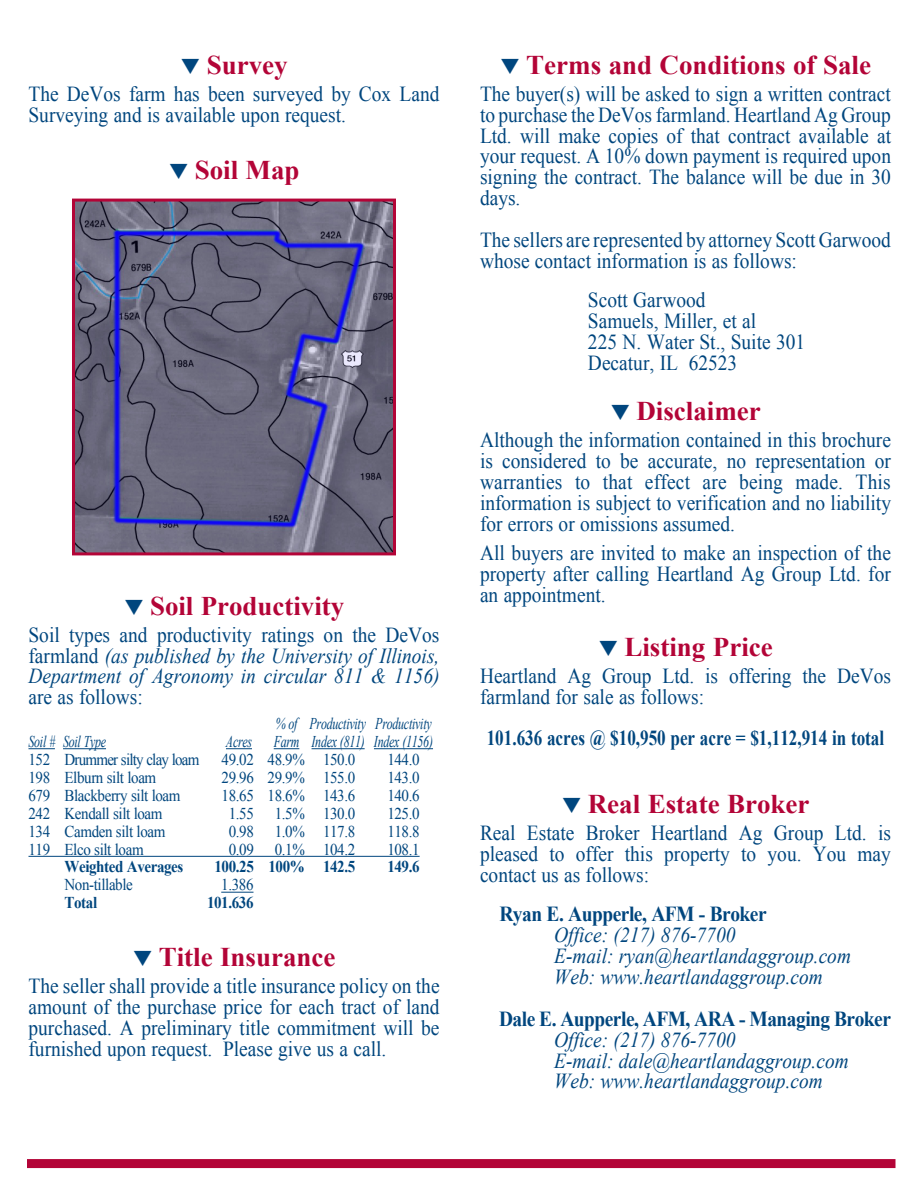
<style>
.page{position:relative;width:918px;height:1188px;background:#fff}
.page>*{position:absolute;margin:0;border:0;box-sizing:border-box;transform-origin:0 0}
.t1{font:700 27px "Times New Roman";color:#b30437}
.t2{font:700 26.85px "Times New Roman";color:#b30437}
.t3{font:21.3px/20.9px "Times New Roman";color:#00467e;text-align:justify;scale:.91 1}
.t4{font:italic 21.3px/20.9px "Times New Roman";color:#00467e;text-align:justify;scale:.91 1}
.t5{font:700 21.3px "Times New Roman";letter-spacing:-.025em;color:#00467e;scale:.91 1}
.t6{font:700 21.3px "Times New Roman";color:#00467e;scale:.8 1}
.t7{font:16.5px "Times New Roman";letter-spacing:-.025em;color:#00467e;scale:.91 1}
.t8{font:italic 16.5px "Times New Roman";letter-spacing:-.02em;color:#00467e;scale:.73 1}
.t9{font:700 16.5px "Times New Roman";letter-spacing:-.025em;color:#00467e;scale:.91 1}
.t10{font:16.5px "Times New Roman";letter-spacing:-.05em;color:#00467e;scale:.91 1}
.s1{color:#00467e}
.s2{font-style:normal}
</style>
<div class="page">
<div style="left:27px;top:1159px;width:869px;height:9px;background:#b30437"></div>
<svg style="left:28px;top:748px;width:27px;height:1px"></svg>
<hr style="left:63px;top:748px;width:43px;height:1px;background:#00467e">
<svg style="left:226px;top:748px;width:26px;height:1px"></svg>
<svg style="left:274px;top:748px;width:25px;height:1px"></svg>
<hr style="left:312px;top:748px;width:53px;height:1px;background:#00467e">
<hr style="left:374px;top:748px;width:59px;height:1px;background:#00467e">
<hr style="left:28px;top:856px;width:392px;height:1px;background:#00467e">
<hr style="left:221px;top:892px;width:33px;height:1px;background:#00467e">
<svg style="left:72px;top:198px;width:324px;height:358px;background:#696380"></svg>
<p class="t1" style="left:180px;top:46px;width:109px"><span class="s1">❑</span> Survey</p>
<p class="t3" style="left:28px;top:83px;width:453px">The DeVos farm has been surveyed by Cox Land<br>Surveying and is available upon request.</p>
<p class="t1" style="left:168px;top:152px;width:133px"><span class="s1">❑</span> Soil Map</p>
<p class="t2" style="left:124px;top:587px;width:222px"><span class="s1">❑</span> Soil Productivity</p>
<p class="t4" style="left:28px;top:624px;width:453px"><span class="s2">Soil types and productivity ratings on the DeVos farmland</span> (as published by the University of Illinois, Department of Agronomy in circular 811 &amp; 1156) <span class="s2">are as follows:</span></p>
<p class="t8" style="left:276px;top:712px;width:215px">% of Productivity Productivity</p>
<p class="t8" style="left:28px;top:730px;width:108px">Soil # Soil Type</p>
<p class="t8" style="left:226px;top:730px;width:37px">Acres</p>
<p class="t8" style="left:274px;top:730px;width:220px">Farm Index (811) Index (1156)</p>
<p class="t10" style="left:28px;top:748px;width:189px">152 Drummer silty clay loam</p>
<p class="t7" style="left:222px;top:748px;width:148px">49.02 48.9% 150.0</p>
<p class="t7" style="left:387px;top:748px;width:37px">144.0</p>
<p class="t7" style="left:28px;top:766px;width:142px">198 Elburn silt loam</p>
<p class="t7" style="left:222px;top:766px;width:148px">29.96 29.9% 155.0</p>
<p class="t7" style="left:387px;top:766px;width:37px">143.0</p>
<p class="t7" style="left:28px;top:784px;width:169px">679 Blackberry silt loam</p>
<p class="t7" style="left:222px;top:784px;width:148px">18.65 18.6% 143.6</p>
<p class="t7" style="left:387px;top:784px;width:37px">140.6</p>
<p class="t7" style="left:28px;top:802px;width:149px">242 Kendall silt loam</p>
<p class="t7" style="left:229px;top:802px;width:29px">1.55</p>
<p class="t7" style="left:275px;top:802px;width:90px">1.5% 130.0</p>
<p class="t7" style="left:387px;top:802px;width:37px">125.0</p>
<p class="t7" style="left:28px;top:820px;width:152px">134 Camden silt loam</p>
<p class="t7" style="left:229px;top:820px;width:29px">0.98</p>
<p class="t7" style="left:275px;top:820px;width:90px">1.0% 117.8</p>
<p class="t7" style="left:387px;top:820px;width:37px">118.8</p>
<p class="t7" style="left:28px;top:838px;width:128px">119 Elco silt loam</p>
<p class="t7" style="left:229px;top:838px;width:29px">0.09</p>
<p class="t7" style="left:275px;top:838px;width:90px">0.1% 104.2</p>
<p class="t7" style="left:387px;top:838px;width:37px">108.1</p>
<p class="t9" style="left:64px;top:856px;width:132px">Weighted Averages</p>
<p class="t9" style="left:214px;top:856px;width:156px">100.25 100% 142.5</p>
<p class="t9" style="left:387px;top:856px;width:37px">149.6</p>
<p class="t7" style="left:64px;top:874px;width:77px">Non-tillable</p>
<p class="t7" style="left:221px;top:874px;width:37px">1.386</p>
<p class="t9" style="left:64px;top:891px;width:37px">Total</p>
<p class="t9" style="left:207px;top:891px;width:53px">101.636</p>
<p class="t1" style="left:132px;top:938px;width:205px"><span class="s1">❑</span> Title Insurance</p>
<p class="t3" style="left:28px;top:975px;width:453px">The seller shall provide a title insurance policy on the amount of the purchase price for each tract of land purchased. A preliminary title commitment will be furnished upon request. Please give us a call.</p>
<p class="t1" style="left:500px;top:46px;width:373px"><span class="s1">❑</span> Terms and Conditions of Sale</p>
<p class="t3" style="left:480px;top:83px;width:453px">The buyer(s) will be asked to sign a written contract to purchase the DeVos farmland. Heartland Ag Group Ltd. will make copies of that contract available at your request. A 10% down payment is required upon signing the contract. The balance will be due in 30 days.</p>
<p class="t3" style="left:480px;top:229px;width:453px">The sellers are represented by attorney Scott Garwood whose contact information is as follows:</p>
<p class="t3" style="left:588px;top:289px;width:131px">Scott Garwood</p>
<p class="t3" style="left:588px;top:310px;width:186px">Samuels, Miller, et al</p>
<p class="t3" style="left:588px;top:331px;width:240px">225 N. Water St., Suite 301</p>
<p class="t3" style="left:588px;top:352px;width:166px">Decatur, IL 62523</p>
<p class="t1" style="left:610px;top:392px;width:152px"><span class="s1">❑</span> Disclaimer</p>
<p class="t3" style="left:480px;top:429px;width:453px">Although the information contained in this brochure is considered to be accurate, no representation or warranties to that effect are being made. This information is subject to verification and no liability for errors or omissions assumed.</p>
<p class="t3" style="left:480px;top:543px;width:453px">All buyers are invited to make an inspection of the property after calling Heartland Ag Group Ltd. for an appointment.</p>
<p class="t1" style="left:598px;top:628px;width:176px"><span class="s1">❑</span> Listing Price</p>
<p class="t3" style="left:480px;top:665px;width:453px">Heartland Ag Group Ltd. is offering the DeVos farmland for sale as follows:</p>
<p class="t6" style="left:487px;top:723px;width:498px">101.636 acres @ $10,950 per acre = $1,112,914 in total</p>
<p class="t1" style="left:561px;top:786px;width:250px"><span class="s1">❑</span> Real Estate Broker</p>
<p class="t3" style="left:480px;top:822px;width:453px">Real Estate Broker Heartland Ag Group Ltd. is pleased to offer this property to you. You may contact us as follows:</p>
<p class="t5" style="left:499px;top:899px;width:295px">Ryan E. Aupperle, AFM - Broker</p>
<p class="t4" style="left:554px;top:924px;width:201px">Office: (217) 876-7700</p>
<p class="t4" style="left:554px;top:945px;width:328px">E-mail: ryan@heartlandaggroup.com</p>
<p class="t4" style="left:554px;top:966px;width:297px">Web: www.heartlandaggroup.com</p>
<p class="t5" style="left:499px;top:1004px;width:432px">Dale E. Aupperle, AFM, ARA - Managing Broker</p>
<p class="t4" style="left:554px;top:1029px;width:201px">Office: (217) 876-7700</p>
<p class="t4" style="left:554px;top:1049px;width:325px">E-mail: dale@heartlandaggroup.com</p>
<p class="t4" style="left:554px;top:1070px;width:297px">Web: www.heartlandaggroup.com</p>
</div>
